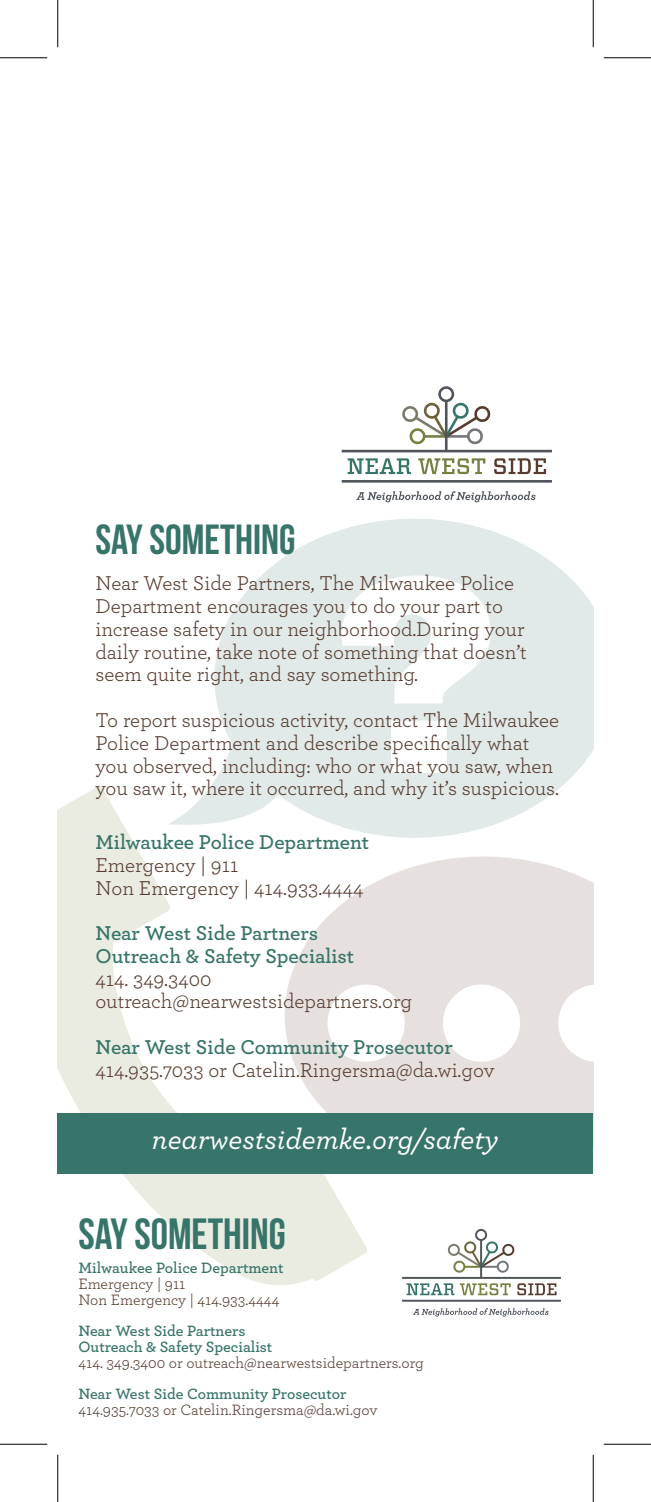
<style>
.page{position:relative;width:651px;height:1502px;background:#fff}
.page>*{position:absolute;margin:0;border:0;box-sizing:border-box;transform-origin:0 0}
.t1{font:43.75px "Bebas Neue";color:#377469}
.t2{font:42px "Bebas Neue";color:#377469}
.t3{font:italic 500 29.22px "Archer";color:#fff}
.t4{font:21px/22.8px "Archer";color:#583b2e}
.t5{font:600 21px/22.8px "Archer";color:#377469}
.t6{font:15.75px/15.8px "Archer";color:#583b2e}
.t7{font:600 15.75px/15.8px "Archer";color:#377469}
</style>
<div class="page">
<svg style="left:58px;top:786px;width:310px;height:499px"></svg>
<svg style="left:168px;top:518px;width:425px;height:320px;fill:#e1eae8"></svg>
<svg style="left:285px;top:856px;width:308px;height:257px;fill:#e6e1df"></svg>
<svg style="left:401px;top:386px;width:90px;height:64px"></svg>
<svg style="left:348px;top:458px;width:63px;height:16px"></svg>
<svg style="left:418px;top:458px;width:67px;height:16px"></svg>
<svg style="left:494px;top:458px;width:52px;height:16px"></svg>
<hr style="left:342px;top:450px;width:210px;height:2px;background:#50555d">
<hr style="left:342px;top:480px;width:210px;height:2px;background:#50555d">
<svg style="left:356px;top:491px;width:180px;height:11px"></svg>
<svg style="left:447px;top:1229px;width:68px;height:48px"></svg>
<svg style="left:407px;top:1283px;width:47px;height:12px"></svg>
<svg style="left:460px;top:1283px;width:51px;height:12px"></svg>
<svg style="left:517px;top:1283px;width:40px;height:12px"></svg>
<hr style="left:402px;top:1277px;width:159px;height:1px;background:#50555d">
<hr style="left:402px;top:1299px;width:159px;height:2px;background:#50555d">
<svg style="left:413px;top:1308px;width:136px;height:8px"></svg>
<div style="left:58px;top:1113px;width:535px;height:60px;background:#377469"></div>
<hr style="left:0;top:57px;width:47px;height:1px;background:#000">
<hr style="left:604px;top:57px;width:47px;height:1px;background:#000">
<hr style="left:0;top:1443px;width:47px;height:1px;background:#000">
<hr style="left:604px;top:1443px;width:47px;height:1px;background:#000">
<hr style="left:57px;top:0;width:1px;height:47px;background:#000">
<hr style="left:57px;top:1454px;width:1px;height:48px;background:#000">
<hr style="left:593px;top:0;width:1px;height:47px;background:#000">
<hr style="left:593px;top:1454px;width:1px;height:48px;background:#000">
<h2 class="t2" style="left:95px;top:517px;width:201px">SAY SOMETHING</h2>
<p class="t4" style="left:95px;top:571px;width:433px">Near West Side Partners, The Milwaukee Police Department encourages you to do your part to increase safety in our neighborhood.During your daily routine, take note of something that doesn’t seem quite right, and say something.</p>
<p class="t4" style="left:95px;top:707px;width:465px">To report suspicious activity, contact The Milwaukee Police Department and describe specifically what you observed, including: who or what you saw, when you saw it, where it occurred, and why it’s suspicious.</p>
<p class="t5" style="left:95px;top:829px;width:275px">Milwaukee Police Department</p>
<p class="t4" style="left:95px;top:852px;width:270px">Emergency | 911<br>Non Emergency | 414.933.4444</p>
<p class="t5" style="left:95px;top:920px;width:260px">Near West Side Partners<br>Outreach &amp; Safety Specialist</p>
<p class="t4" style="left:95px;top:966px;width:318px">414. 349.3400 outreach@nearwestsidepartners.org</p>
<p class="t5" style="left:95px;top:1034px;width:359px">Near West Side Community Prosecutor</p>
<p class="t4" style="left:95px;top:1057px;width:401px">414.935.7033 or Catelin.Ringersma@da.wi.gov</p>
<h3 class="t3" style="left:152px;top:1118px;width:348px">nearwestsidemke.org/safety</h3>
<h1 class="t1" style="left:78px;top:1210px;width:209px">SAY SOMETHING</h1>
<p class="t7" style="left:78px;top:1259px;width:207px">Milwaukee Police Department</p>
<p class="t6" style="left:78px;top:1275px;width:203px">Emergency | 911<br>Non Emergency | 414.933.4444</p>
<p class="t7" style="left:78px;top:1322px;width:196px">Near West Side Partners<br>Outreach &amp; Safety Specialist</p>
<p class="t6" style="left:78px;top:1354px;width:347px">414. 349.3400 or outreach@nearwestsidepartners.org</p>
<p class="t7" style="left:78px;top:1385px;width:270px">Near West Side Community Prosecutor</p>
<p class="t6" style="left:78px;top:1401px;width:301px">414.935.7033 or Catelin.Ringersma@da.wi.gov</p>
</div>
